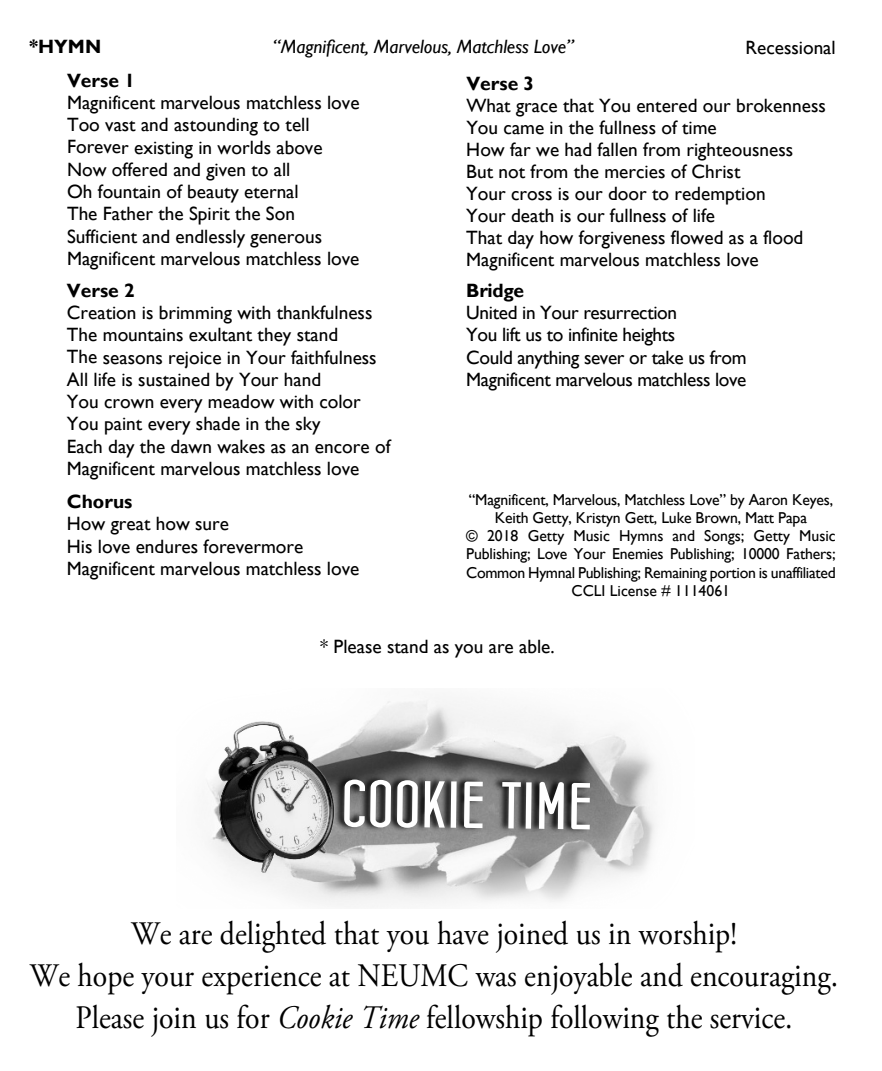
<style>
.page{position:relative;width:882px;height:1071px;background:#fff}
.page>*{position:absolute;margin:0;border:0;box-sizing:border-box;transform-origin:0 0}
.t1{font:66.15px "Concurso Italian BTN Bold";color:#fff;scale:1.1 1}
.t2{font:32.73px/41.6px "Adobe Garamond Pro";color:#000;text-align:center;scale:.91 1}
.t3{font:19.25px/22.2px "Gill Sans";color:#000}
.t4{font:19.25px/22.2px "Gill Sans";letter-spacing:-.02em;color:#000}
.t5{font:italic 19.25px "Gill Sans";color:#000}
.t6{font:700 19.25px "Gill Sans";color:#000}
.t7{font:15.75px/18.2px "Gill Sans";letter-spacing:-.01em;color:#000;text-align:center}
.s1{font-style:italic}
</style>
<div class="page">
<img style="left:207px;top:700px;width:448px;height:205px">
<img style="left:342px;top:754px;width:285px;height:98px">
<img style="left:212px;top:718px;width:130px;height:155px">
<p class="t6" style="left:29px;top:40px;width:74px">*HYMN</p>
<p class="t5" style="left:273px;top:40px;width:303px">“Magnificent, Marvelous, Matchless Love”</p>
<p class="t3" style="left:745px;top:38px;width:92px">Recessional</p>
<p class="t6" style="left:67px;top:73px;width:69px">Verse 1</p>
<p class="t3" style="left:67px;top:93px;width:294px">Magnificent marvelous matchless love<br>Too vast and astounding to tell<br>Forever existing in worlds above<br>Now offered and given to all<br>Oh fountain of beauty eternal<br>The Father the Spirit the Son<br>Sufficient and endlessly generous<br>Magnificent marvelous matchless love</p>
<p class="t6" style="left:466px;top:76px;width:69px">Verse 3</p>
<p class="t3" style="left:466px;top:96px;width:361px">What grace that You entered our brokenness You came in the fullness of time<br>How far we had fallen from righteousness<br>But not from the mercies of Christ<br>Your cross is our door to redemption<br>Your death is our fullness of life<br>That day how forgiveness flowed as a flood Magnificent marvelous matchless love</p>
<p class="t6" style="left:67px;top:283px;width:69px">Verse 2</p>
<p class="t3" style="left:67px;top:303px;width:325px">Creation is brimming with thankfulness The mountains exultant they stand<br>The seasons rejoice in Your faithfulness All life is sustained by Your hand<br>You crown every meadow with color You paint every shade in the sky<br>Each day the dawn wakes as an encore of Magnificent marvelous matchless love</p>
<p class="t6" style="left:67px;top:495px;width:67px">Chorus</p>
<p class="t3" style="left:67px;top:515px;width:294px">How great how sure<br>His love endures forevermore<br>Magnificent marvelous matchless love</p>
<p class="t6" style="left:466px;top:283px;width:59px">Bridge</p>
<p class="t4" style="left:466px;top:304px;width:282px">United in Your resurrection<br>You lift us to infinite heights<br>Could anything sever or take us from Magnificent marvelous matchless love</p>
<p class="t7" style="left:466px;top:492px;width:371px">“Magnificent, Marvelous, Matchless Love” by Aaron Keyes, Keith Getty, Kristyn Gett, Luke Brown, Matt Papa<br>© 2018 Getty Music Hymns and Songs; Getty Music Publishing; Love Your Enemies Publishing; 10000 Fathers; Common Hymnal Publishing; Remaining portion is unaffiliated CCLI License # 1114061</p>
<p class="t3" style="left:320px;top:637px;width:236px">* Please stand as you are able.</p>
<h1 class="t1" style="left:343px;top:771px;width:228px;rotate:1deg">COOKIE TIME</h1>
<h2 class="t2" style="left:30px;top:916px;width:890px">We are delighted that you have joined us in worship!<br>We hope your experience at NEUMC was enjoyable and encouraging.<br>Please join us for <span class="s1">Cookie Time</span> fellowship following the service.</h2>
</div>
